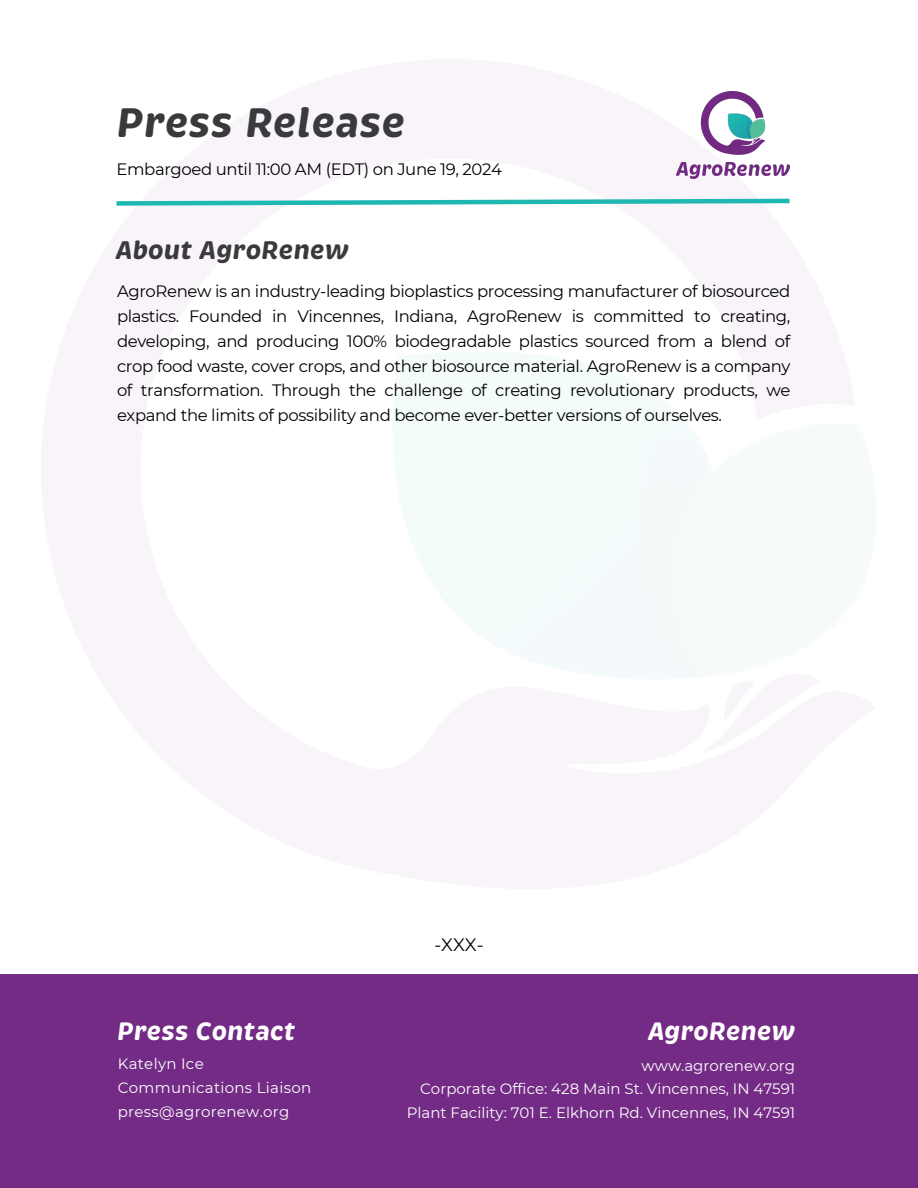
<style>
.page{position:relative;width:918px;height:1188px;background:#fff}
.page>*{position:absolute;margin:0;border:0;box-sizing:border-box;transform-origin:0 0}
.t1{font:italic 700 42.3px "Brevia";color:#3a3a3c}
.t2{font:italic 700 26.25px "Brevia";color:#3a3a3c}
.t3{font:italic 700 25.8px "Brevia";color:#fff}
.t4{font:18px "Montserrat";color:#000}
.t5{font:16.5px/24.8px "Montserrat";letter-spacing:-.025em;color:#000001;text-align:justify}
.t6{font:15px "Montserrat";color:#fff}
.t7{font:15px "Montserrat";letter-spacing:.02em;color:#fff}
</style>
<div class="page">
<img style="left:43px;top:59px;width:828px;height:829px">
<svg style="left:112px;top:196px;width:682px;height:12px"></svg>
<img style="left:677px;top:92px;width:112px;height:86px">
<div style="left:0;top:974px;width:918px;height:214px;background:#742b86"></div>
<p class="t1" style="left:116px;top:107px;width:290px">Press Release</p>
<p class="t5" style="left:116px;top:157px;width:387px">Embargoed until 11:00 AM (EDT) on June 19, 2024</p>
<p class="t2" style="left:116px;top:240px;width:235px">About AgroRenew</p>
<p class="t5" style="left:117px;top:279px;width:675px">AgroRenew is an industry-leading bioplastics processing manufacturer of biosourced plastics. Founded in Vincennes, Indiana, AgroRenew is committed to creating, developing, and producing 100% biodegradable plastics sourced from a blend of crop food waste, cover crops, and other biosource material. AgroRenew is a company of transformation. Through the challenge of creating revolutionary products, we expand the limits of possibility and become ever-better versions of ourselves.</p>
<p class="t3" style="left:117px;top:1021px;width:180px">Press Contact</p>
<h3 class="t7" style="left:118px;top:1055px;width:87px">Katelyn Ice</h3>
<h2 class="t7" style="left:118px;top:1078px;width:195px">Communications Liaison</h2>
<h2 class="t7" style="left:118px;top:1102px;width:173px">press@agrorenew.org</h2>
<p class="t4" style="left:434px;top:934px;width:51px">-XXX-</p>
<p class="t3" style="left:648px;top:1021px;width:149px">AgroRenew</p>
<h1 class="t6" style="left:642px;top:1056px;width:155px">www.agrorenew.org</h1>
<p class="t6" style="left:420px;top:1080px;width:377px">Corporate Office: 428 Main St. Vincennes, IN 47591</p>
<h2 class="t6" style="left:407px;top:1103px;width:390px">Plant Facility: 701 E. Elkhorn Rd. Vincennes, IN 47591</h2>
</div>
